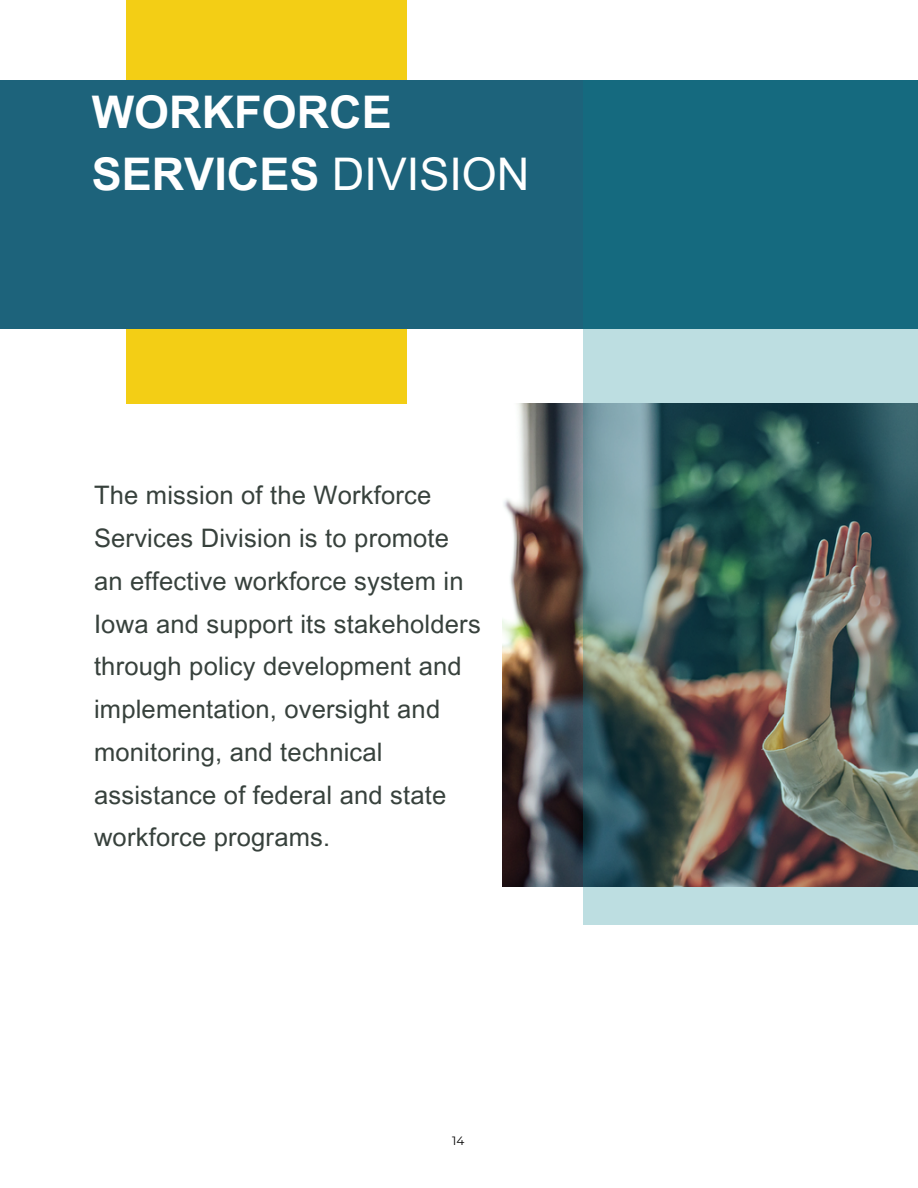
<style>
.page{position:relative;width:918px;height:1188px;background:#fff}
.page>*{position:absolute;margin:0;border:0;box-sizing:border-box;transform-origin:0 0}
.t1{font:700 45px/61.8px "Arial MT Pro";color:#fff}
.t2{font:25.5px/42.8px "Arial MT Pro";letter-spacing:.01em;color:#37413c}
.t3{font:12px "Montserrat";color:#000}
.s1{font-weight:400}
</style>
<div class="page">
<div style="left:126px;top:0;width:280px;height:404px;background:#f3ce15"></div>
<div style="left:0;top:81px;width:918px;height:248px;background:#1d637b"></div>
<img style="left:502px;top:404px;width:81px;height:482px">
<img style="left:583px;top:329px;width:335px;height:596px">
<p class="t1" style="left:92px;top:87px;width:439px">WORKFORCE<br>SERVICES <span class="s1">DIVISION</span></p>
<p class="t2" style="left:94px;top:477px;width:388px">The mission of the Workforce<br>Services Division is to promote an effective workforce system in<br>Iowa and support its stakeholders through policy development and implementation, oversight and monitoring, and technical assistance of federal and state workforce programs.</p>
<p class="t3" style="left:452px;top:1133px;width:14px">14</p>
</div>
